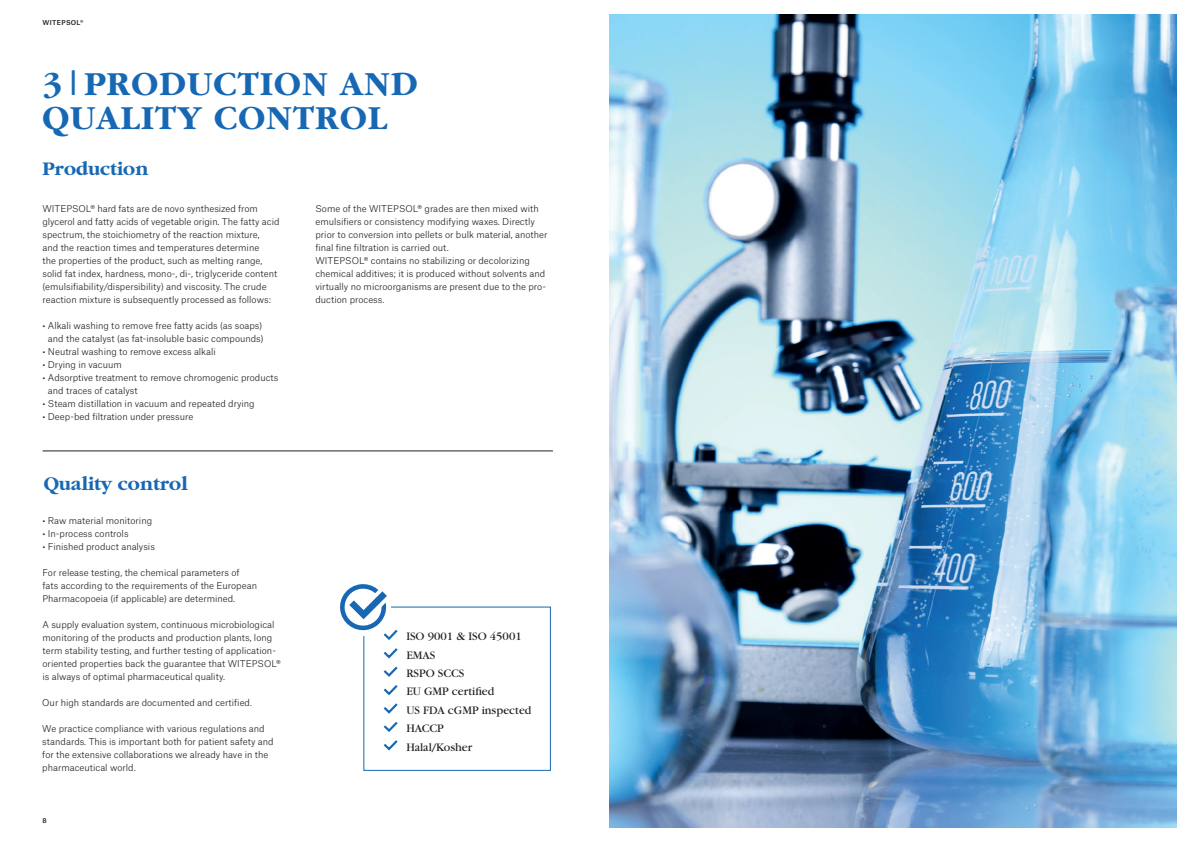
<style>
.page{position:relative;width:1191px;height:842px;background:#fff}
.page>*{position:absolute;margin:0;border:0;box-sizing:border-box;transform-origin:0 0}
.t1{font:700 35px/34px "Garamond";letter-spacing:.04em;color:#1768b4}
.t2{font:700 20px "Garamond";color:#1768b4}
.t3{font:12px/18.4px "Garamond";color:#231f20}
.t4{font:300 9px/13px "Atlas Grotesk";color:#231f20}
.t5{font:500 6.5px "Atlas Grotesk";letter-spacing:.05em;color:#231f20}
</style>
<div class="page">
<img style="left:609px;top:14px;width:567px;height:814px">
<hr style="left:43px;top:451px;width:510px;height:1px;background:#231f20">
<div style="left:363px;top:607px;width:187px;height:164px;border:1px solid #1768b4"></div>
<svg style="left:340px;top:584px;width:60px;height:168px"></svg>
<p class="t5" style="left:43px;top:17px;width:42px">WITEPSOL®</p>
<h1 class="t1" style="left:43px;top:68px;width:377px">3|PRODUCTION AND<br>QUALITY CONTROL</h1>
<h2 class="t2" style="left:43px;top:158px;width:107px">Production</h2>
<p class="t4" style="left:43px;top:201px;width:238px">WITEPSOL® hard fats are de novo synthesized from glycerol and fatty acids of vegetable origin. The fatty acid spectrum, the stoichiometry of the reaction mixture,<br>and the reaction times and temperatures determine<br>the properties of the product, such as melting range, solid fat index, hardness, mono-, di-, triglyceride content (emulsifiability/dispersibility) and viscosity. The crude reaction mixture is subsequently processed as follows:</p>
<p class="t4" style="left:43px;top:318px;width:222px;text-align:right">• Alkali washing to remove free fatty acids (as soaps) and the catalyst (as fat-insoluble basic compounds)</p>
<p class="t4" style="left:43px;top:344px;width:175px">• Neutral washing to remove excess alkali</p>
<p class="t4" style="left:43px;top:357px;width:81px">• Drying in vacuum</p>
<p class="t4" style="left:48px;top:370px;width:232px;text-indent:-5px">• Adsorptive treatment to remove chromogenic products and traces of catalyst</p>
<p class="t4" style="left:43px;top:396px;width:214px">• Steam distillation in vacuum and repeated drying</p>
<p class="t4" style="left:43px;top:409px;width:152px">• Deep-bed filtration under pressure</p>
<h2 class="t2" style="left:44px;top:473px;width:145px">Quality control</h2>
<p class="t4" style="left:43px;top:513px;width:111px">• Raw material monitoring</p>
<p class="t4" style="left:43px;top:526px;width:87px">• In-process controls</p>
<p class="t4" style="left:43px;top:539px;width:114px">• Finished product analysis</p>
<p class="t4" style="left:43px;top:565px;width:216px">For release testing, the chemical parameters of fats according to the requirements of the European<br>Pharmacopoeia (if applicable) are determined.</p>
<p class="t4" style="left:43px;top:617px;width:240px">A supply evaluation system, continuous microbiological monitoring of the products and production plants, long term stability testing, and further testing of application&shy;oriented properties back the guarantee that WITEPSOL® is always of optimal pharmaceutical quality.</p>
<p class="t4" style="left:42px;top:695px;width:211px">Our high standards are documented and certified.</p>
<p class="t4" style="left:42px;top:721px;width:233px">We practice compliance with various regulations and standards. This is important both for patient safety and for the extensive collaborations we already have in the pharmaceutical world.</p>
<p class="t5" style="left:43px;top:815px;width:6px">8</p>
<p class="t4" style="left:315px;top:201px;width:234px">Some of the WITEPSOL® grades are then mixed with emulsifiers or consistency modifying waxes. Directly prior to conversion into pellets or bulk material, another final fine filtration is carried out.<br>WITEPSOL® contains no stabilizing or decolorizing chemical additives; it is produced without solvents and virtually no microorganisms are present due to the pro&shy;duction process.</p>
<h3 class="t3" style="left:406px;top:627px;width:127px">ISO 9001 &amp; ISO 45001<br>EMAS<br>RSPO SCCS<br>EU GMP certified<br>US FDA cGMP inspected<br>HACCP<br>Halal/Kosher</h3>
</div>
